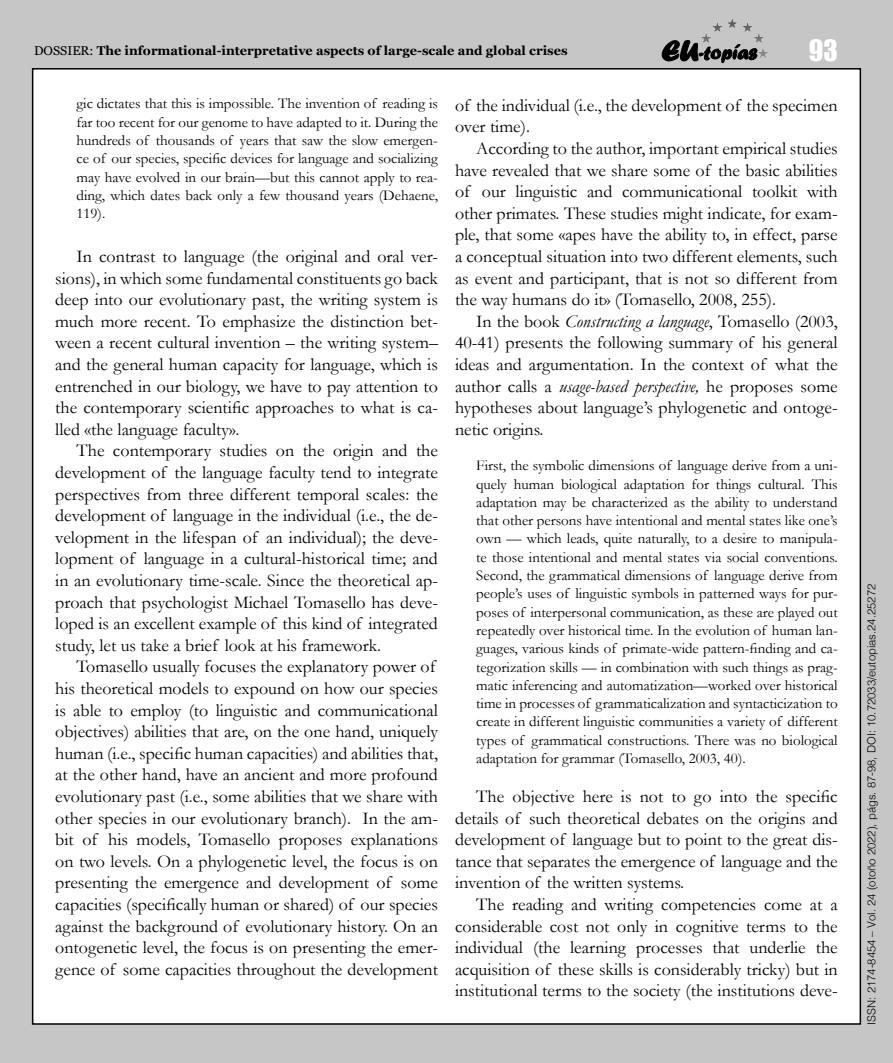
<style>
.page{position:relative;width:893px;height:1063px;background:#c6c6c6}
.page>*{position:absolute;margin:0;border:0;box-sizing:border-box;transform-origin:0 0}
.t1{font:27px "Impact";color:#fff}
.Articulo_parrafo{font:18px/21.6px "Garamond";color:#000;text-align:justify}
.Articulo_citas{font:15px/18.3px "Garamond";color:#000;text-align:justify}
.t2{font:700 12.75px "Georgia";color:#000}
.t3{font:300 11.25px "Helvetica";color:#000}
.s1{font-weight:400}
.s2{font-style:italic}
</style>
<div class="page">
<div style="left:33px;top:69px;width:827px;height:955px;background:#fff"></div>
<svg style="left:662px;top:40px;width:94px;height:23px"></svg>
<hr style="left:701px;top:19px;width:67px;height:1px;background:#585857">
<hr style="left:701px;top:20px;width:67px;height:1px;background:#595958">
<hr style="left:701px;top:21px;width:67px;height:1px;background:#5a5a59">
<hr style="left:701px;top:22px;width:67px;height:1px;background:#5c5c5b">
<hr style="left:701px;top:23px;width:67px;height:1px;background:#5d5d5c">
<hr style="left:701px;top:24px;width:67px;height:1px;background:#5f5f5e">
<hr style="left:701px;top:25px;width:67px;height:1px;background:#60605f">
<hr style="left:701px;top:26px;width:67px;height:1px;background:#626261">
<hr style="left:701px;top:27px;width:67px;height:1px;background:#636362">
<hr style="left:701px;top:28px;width:67px;height:1px;background:#656464">
<hr style="left:701px;top:29px;width:67px;height:1px;background:#666565">
<hr style="left:701px;top:30px;width:67px;height:1px;background:#676766">
<hr style="left:701px;top:31px;width:67px;height:1px;background:#696868">
<hr style="left:701px;top:32px;width:67px;height:1px;background:#6a6969">
<hr style="left:701px;top:33px;width:67px;height:1px;background:#6c6b6b">
<hr style="left:701px;top:34px;width:67px;height:1px;background:#6c6c6c">
<hr style="left:701px;top:35px;width:67px;height:1px;background:#6e6e6d">
<hr style="left:701px;top:36px;width:67px;height:1px;background:#6f6f6e">
<hr style="left:701px;top:37px;width:67px;height:1px;background:#717170">
<hr style="left:701px;top:38px;width:67px;height:1px;background:#727271">
<hr style="left:701px;top:39px;width:67px;height:1px;background:#747473">
<hr style="left:701px;top:40px;width:67px;height:1px;background:#757574">
<hr style="left:701px;top:41px;width:67px;height:1px;background:#767675">
<hr style="left:701px;top:42px;width:67px;height:1px;background:#787877">
<hr style="left:701px;top:43px;width:67px;height:1px;background:#797978">
<hr style="left:701px;top:44px;width:67px;height:1px;background:#7b7b7a">
<hr style="left:701px;top:45px;width:67px;height:1px;background:#7c7c7b">
<hr style="left:701px;top:46px;width:67px;height:1px;background:#7e7d7d">
<hr style="left:701px;top:47px;width:67px;height:1px;background:#7f7e7e">
<hr style="left:701px;top:48px;width:67px;height:1px;background:#818080">
<hr style="left:701px;top:49px;width:67px;height:1px;background:#828181">
<hr style="left:701px;top:50px;width:67px;height:1px;background:#828282">
<hr style="left:701px;top:51px;width:67px;height:1px;background:#848483">
<hr style="left:701px;top:52px;width:67px;height:1px;background:#858584">
<hr style="left:701px;top:53px;width:67px;height:1px;background:#878786">
<hr style="left:701px;top:54px;width:67px;height:1px;background:#888887">
<hr style="left:701px;top:55px;width:67px;height:1px;background:#898989">
<hr style="left:701px;top:56px;width:67px;height:1px;background:#8a8a8a">
<hr style="left:701px;top:57px;width:67px;height:1px;background:#8c8c8b">
<p class="t2" style="left:34px;top:41px;width:535px"><span class="s1">DOSSIER:</span> The informational-interpretative aspects of large-scale and global crises</p>
<h1 class="t1" style="left:809px;top:29px;width:30px">93</h1>
<p class="Articulo_citas" style="left:77px;top:94px;width:363px">gic dictates that this is impossible. The invention of reading is far too recent for our genome to have adapted to it. During the hundreds of thousands of years that saw the slow emergen&shy;ce of our species, specific devices for language and socializing may have evolved in our brain—but this cannot apply to rea&shy;ding, which dates back only a few thousand years (Dehaene, 119).</p>
<p class="Articulo_parrafo" style="left:55px;top:245px;width:384px;text-indent:21px">In contrast to language (the original and oral ver&shy;sions), in which some fundamental constituents go back deep into our evolutionary past, the writing system is much more recent. To emphasize the distinction bet&shy;ween a recent cultural invention – the writing system– and the general human capacity for language, which is entrenched in our biology, we have to pay attention to the contemporary scientific approaches to what is ca&shy;lled «the language faculty».</p>
<p class="Articulo_parrafo" style="left:55px;top:440px;width:384px;text-indent:21px">The contemporary studies on the origin and the development of the language faculty tend to integrate perspectives from three different temporal scales: the development of language in the individual (i.e., the de&shy;velopment in the lifespan of an individual); the deve&shy;lopment of language in a cultural-historical time; and in an evolutionary time-scale. Since the theoretical ap&shy;proach that psychologist Michael Tomasello has deve&shy;loped is an excellent example of this kind of integrated study, let us take a brief look at his framework.</p>
<p class="Articulo_parrafo" style="left:55px;top:656px;width:384px;text-align:left;text-indent:21px">Tomasello usually focuses the explanatory power of his theoretical models to expound on how our species is able to employ (to linguistic and communicational objectives) abilities that are, on the one hand, uniquely human (i.e., specific human capacities) and abilities that, at the other hand, have an ancient and more profound evolutionary past (i.e., some abilities that we share with other species in our evolutionary branch). In the am&shy;bit of his models, Tomasello proposes explanations on two levels. On a phylogenetic level, the focus is on presenting the emergence and development of some capacities (specifically human or shared) of our species against the background of evolutionary history. On an ontogenetic level, the focus is on presenting the emer&shy;gence of some capacities throughout the development</p>
<p class="Articulo_parrafo" style="left:455px;top:94px;width:384px">of the individual (i.e., the development of the specimen over time).</p>
<p class="Articulo_parrafo" style="left:455px;top:137px;width:384px;text-indent:21px">According to the author, important empirical studies have revealed that we share some of the basic abilities of our linguistic and communicational toolkit with other primates. These studies might indicate, for exam&shy;ple, that some «apes have the ability to, in effect, parse a conceptual situation into two different elements, such as event and participant, that is not so different from the way humans do it» (Tomasello, 2008, 255).</p>
<p class="Articulo_parrafo" style="left:455px;top:310px;width:384px;text-indent:21px">In the book <span class="s2">Constructing a language</span>, Tomasello (2003, 40-41) presents the following summary of his general ideas and argumentation. In the context of what the author calls a <span class="s2">usage-based perspective,</span> he proposes some hypotheses about language’s phylogenetic and ontoge&shy;netic origins.</p>
<p class="Articulo_citas" style="left:476px;top:456px;width:363px">First, the symbolic dimensions of language derive from a uni&shy;quely human biological adaptation for things cultural. This adaptation may be characterized as the ability to understand that other persons have intentional and mental states like one’s own — which leads, quite naturally, to a desire to manipula&shy;te those intentional and mental states via social conventions.<br>Second, the grammatical dimensions of language derive from people’s uses of linguistic symbols in patterned ways for pur&shy;poses of interpersonal communication, as these are played out repeatedly over historical time. In the evolution of human lan&shy;guages, various kinds of primate-wide pattern-finding and ca&shy;tegorization skills — in combination with such things as prag&shy;matic inferencing and automatization—worked over historical time in processes of grammaticalization and syntacticization to create in different linguistic communities a variety of different types of grammatical constructions. There was no biological adaptation for grammar (Tomasello, 2003, 40).</p>
<p class="Articulo_parrafo" style="left:455px;top:785px;width:384px;text-indent:21px">The objective here is not to go into the specific details of such theoretical debates on the origins and development of language but to point to the great dis&shy;tance that separates the emergence of language and the invention of the written systems.</p>
<p class="Articulo_parrafo" style="left:455px;top:893px;width:384px;text-indent:21px">The reading and writing competencies come at a considerable cost not only in cognitive terms to the individual (the learning processes that underlie the acquisition of these skills is considerably tricky) but in institutional terms to the society (the institutions deve-</p>
<p class="t3" style="left:862px;top:1025px;width:442px;rotate:-90deg">ISSN: 2174-8454 – Vol. 24 (otoño 2022), págs. 87-98, DOI: 10.72033/eutopias.24.25272</p>
</div>
